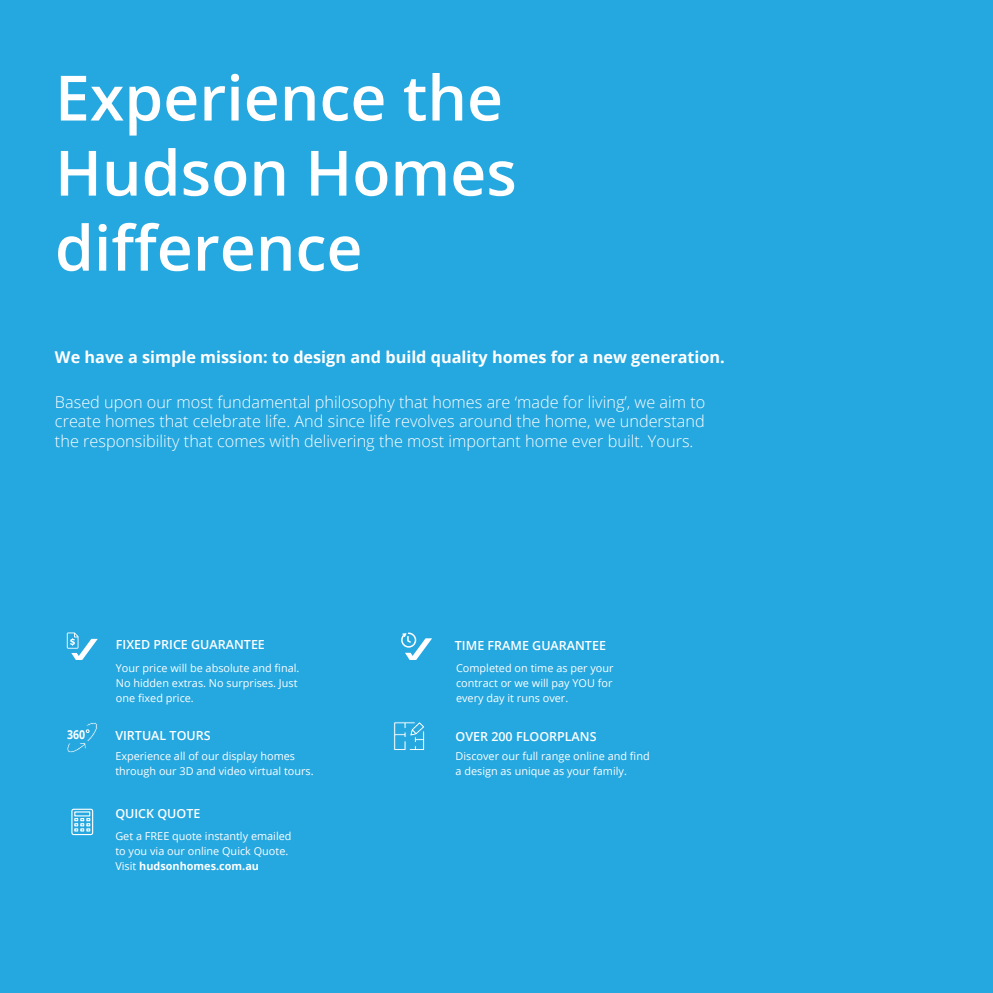
<style>
.page{position:relative;width:993px;height:993px;background:#fff}
.page>*{position:absolute;margin:0;border:0;box-sizing:border-box;transform-origin:0 0}
.t1{font:600 62.5px/75px "Open Sans";color:#fff}
.t2{font:300 16.25px/19.5px "Open Sans";color:#fff;text-align:justify}
.t3{font:700 16.25px "Open Sans";color:#fff}
.t4{font:600 12.5px "Open Sans";color:#fff}
.t5{font:700 12.38px "Open Sans";color:#fff;scale:.86 1}
.t6{font:10.88px/15px "Open Sans";color:#fff}
.s1{font-weight:700}
</style>
<div class="page">
<div style="left:0;top:0;width:992px;height:992px;background:#25a7df"></div>
<svg style="left:67px;top:632px;width:31px;height:27px"></svg>
<svg style="left:401px;top:632px;width:31px;height:27px"></svg>
<svg style="left:67px;top:722px;width:31px;height:31px"></svg>
<div style="left:71px;top:808px;width:22px;height:26px;border:1px solid #fff;border-radius:2px"></div>
<svg style="left:74px;top:818px;width:16px;height:13px"></svg>
<svg style="left:393px;top:722px;width:32px;height:28px"></svg>
<h1 class="t1" style="left:55px;top:59px;width:463px">Experience the<br>Hudson Homes difference</h1>
<h2 class="t3" style="left:55px;top:345px;width:671px">We have a simple mission: to design and build quality homes for a new generation.</h2>
<p class="t2" style="left:55px;top:391px;width:651px">Based upon our most fundamental philosophy that homes are ‘made for living’, we aim to create homes that celebrate life. And since life revolves around the home, we understand the responsibility that comes with delivering the most important home ever built. Yours.</p>
<p class="t5" style="left:67px;top:725px;width:23px">360</p>
<p class="t4" style="left:116px;top:636px;width:150px">FIXED PRICE GUARANTEE</p>
<p class="t6" style="left:116px;top:660px;width:185px">Your price will be absolute and final.<br>No hidden extras. No surprises. Just one fixed price.</p>
<p class="t4" style="left:115px;top:727px;width:97px">VIRTUAL TOURS</p>
<p class="t6" style="left:115px;top:748px;width:200px">Experience all of our display homes through our 3D and video virtual tours.</p>
<p class="t4" style="left:115px;top:804px;width:87px">QUICK QUOTE</p>
<p class="t6" style="left:115px;top:828px;width:178px">Get a FREE quote instantly emailed to you via our online Quick Quote.<br>Visit <span class="s1">hudsonhomes.com.au</span></p>
<p class="t4" style="left:455px;top:636px;width:152px">TIME FRAME GUARANTEE</p>
<p class="t6" style="left:456px;top:660px;width:159px;text-align:justify">Completed on time as per your contract or we will pay YOU for every day it runs over.</p>
<p class="t4" style="left:455px;top:727px;width:142px">OVER 200 FLOORPLANS</p>
<p class="t6" style="left:455px;top:748px;width:196px">Discover our full range online and find a design as unique as your family.</p>
</div>
